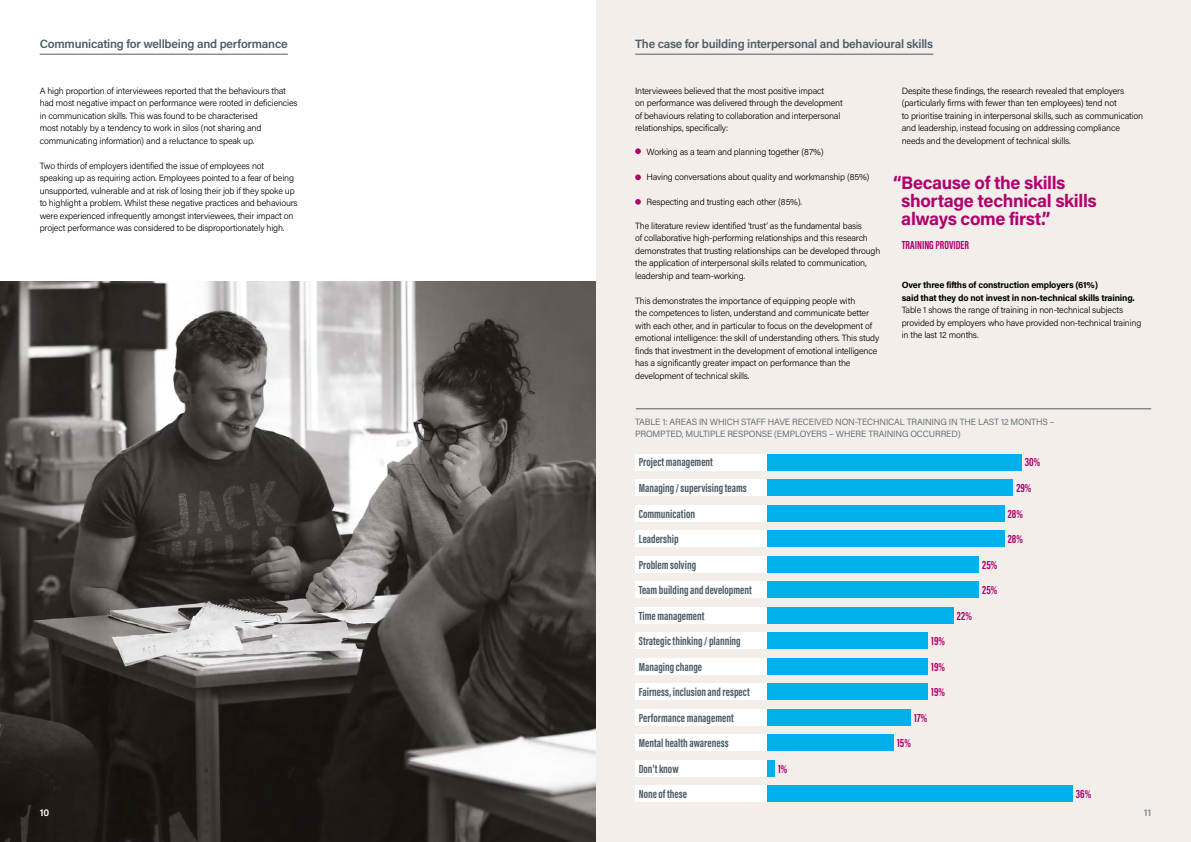
<style>
.page{position:relative;width:1191px;height:842px;background:#fff}
.page>*{position:absolute;margin:0;border:0;box-sizing:border-box;transform-origin:0 0}
.t1{font:700 18px/18px "Acumin Pro";letter-spacing:-.02em;color:#b1006e}
.t2{font:700 12px/25.5px "Acumin Pro Extra Cond";color:#4d5d68}
.t3{font:600 12px "Acumin Pro";letter-spacing:-.02em;color:#4d5d68}
.t4{font:700 12px/25.5px "Acumin Pro Extra Cond";color:#b1006e}
.t5{font:600 10px "Acumin Pro";color:#fff}
.t6{font:600 10px "Acumin Pro";color:#7f8e98}
.t7{font:300 9px/12.5px "Acumin Pro";letter-spacing:-.02em;color:#000}
.t8{font:300 9px/12.5px "Acumin Pro";letter-spacing:-.02em;color:#4d5d68}
.t9{font:700 9px/12.5px "Acumin Pro";letter-spacing:-.02em;color:#000}
</style>
<div class="page">
<div style="left:596px;top:0;width:595px;height:842px;background:#f3eee9"></div>
<hr style="left:40px;top:54px;width:248px;height:1px;background:#4d5d68">
<hr style="left:635px;top:54px;width:298px;height:1px;background:#4d5d68">
<svg style="left:635px;top:148px;width:6px;height:6px"></svg>
<svg style="left:635px;top:174px;width:6px;height:6px"></svg>
<svg style="left:635px;top:199px;width:6px;height:6px"></svg>
<div style="left:635px;top:531px;width:132px;height:16px;background:#fff"></div>
<div style="left:767px;top:454px;width:254px;height:16px;background:#00b1eb"></div>
<div style="left:635px;top:505px;width:132px;height:16px;background:#fff"></div>
<div style="left:767px;top:480px;width:245px;height:16px;background:#00b1eb"></div>
<div style="left:767px;top:505px;width:237px;height:16px;background:#00b1eb"></div>
<div style="left:767px;top:531px;width:237px;height:16px;background:#00b1eb"></div>
<div style="left:635px;top:480px;width:132px;height:16px;background:#fff"></div>
<div style="left:767px;top:556px;width:211px;height:16px;background:#00b1eb"></div>
<div style="left:635px;top:454px;width:132px;height:16px;background:#fff"></div>
<div style="left:767px;top:582px;width:211px;height:16px;background:#00b1eb"></div>
<div style="left:767px;top:607px;width:186px;height:16px;background:#00b1eb"></div>
<div style="left:767px;top:633px;width:160px;height:16px;background:#00b1eb"></div>
<div style="left:635px;top:582px;width:132px;height:16px;background:#fff"></div>
<div style="left:635px;top:556px;width:132px;height:16px;background:#fff"></div>
<div style="left:635px;top:709px;width:132px;height:16px;background:#fff"></div>
<div style="left:635px;top:684px;width:132px;height:16px;background:#fff"></div>
<div style="left:635px;top:786px;width:132px;height:16px;background:#fff"></div>
<div style="left:635px;top:658px;width:132px;height:16px;background:#fff"></div>
<div style="left:635px;top:760px;width:132px;height:16px;background:#fff"></div>
<div style="left:635px;top:633px;width:132px;height:16px;background:#fff"></div>
<div style="left:635px;top:735px;width:132px;height:16px;background:#fff"></div>
<div style="left:635px;top:607px;width:132px;height:16px;background:#fff"></div>
<div style="left:767px;top:658px;width:160px;height:16px;background:#00b1eb"></div>
<div style="left:767px;top:684px;width:160px;height:16px;background:#00b1eb"></div>
<div style="left:767px;top:709px;width:143px;height:16px;background:#00b1eb"></div>
<div style="left:767px;top:735px;width:126px;height:16px;background:#00b1eb"></div>
<div style="left:767px;top:760px;width:7px;height:16px;background:#00b1eb"></div>
<div style="left:767px;top:786px;width:305px;height:16px;background:#00b1eb"></div>
<img style="left:0;top:282px;width:595px;height:560px">
<hr style="left:636px;top:408px;width:515px;height:1px;background:#4d5d68">
<h2 class="t3" style="left:40px;top:35px;width:249px">Communicating for wellbeing and performance</h2>
<h2 class="t3" style="left:635px;top:35px;width:299px">The case for building interpersonal and behavioural skills</h2>
<p class="t7" style="left:40px;top:84px;width:259px">A high proportion of interviewees reported that the behaviours that had most negative impact on performance were rooted in deficiencies in communication skills. This was found to be characterised<br>most notably by a tendency to work in silos (not sharing and communicating information) and a reluctance to speak up.</p>
<p class="t7" style="left:40px;top:159px;width:259px">Two thirds of employers identified the issue of employees not speaking up as requiring action. Employees pointed to a fear of being unsupported, vulnerable and at risk of losing their job if they spoke up to highlight a problem. Whilst these negative practices and behaviours were experienced infrequently amongst interviewees, their impact on project performance was considered to be disproportionately high.</p>
<p class="t7" style="left:635px;top:84px;width:209px">Interviewees believed that the most positive impact<br>on performance was delivered through the development of behaviours relating to collaboration and interpersonal relationships, specifically:</p>
<p class="t7" style="left:901px;top:84px;width:243px">Despite these findings, the research revealed that employers (particularly firms with fewer than ten employees) tend not<br>to prioritise training in interpersonal skills, such as communication and leadership, instead focusing on addressing compliance needs and the development of technical skills.</p>
<p class="t7" style="left:646px;top:145px;width:179px">Working as a team and planning together (87%)</p>
<p class="t7" style="left:646px;top:170px;width:224px">Having conversations about quality and workmanship (85%)</p>
<p class="t7" style="left:646px;top:195px;width:157px">Respecting and trusting each other (85%).</p>
<h1 class="t1" style="left:901px;top:173px;width:197px;text-indent:-8px">“Because of the skills shortage technical skills always come first.”</h1>
<h2 class="t4" style="left:901px;top:232px;width:69px">TRAINING PROVIDER</h2>
<p class="t7" style="left:635px;top:219px;width:247px">The literature review identified ‘trust’ as the fundamental basis<br>of collaborative high-performing relationships and this research demonstrates that trusting relationships can be developed through the application of interpersonal skills related to communication, leadership and team-working.</p>
<p class="t7" style="left:635px;top:294px;width:246px">This demonstrates the importance of equipping people with<br>the competences to listen, understand and communicate better with each other, and in particular to focus on the development of emotional intelligence: the skill of understanding others. This study finds that investment in the development of emotional intelligence has a significantly greater impact on performance than the development of technical skills.</p>
<p class="t9" style="left:901px;top:278px;width:234px">Over three fifths of construction employers (61%)<br>said that they do not invest in non-technical skills training.</p>
<p class="t7" style="left:901px;top:303px;width:241px">Table 1 shows the range of training in non-technical subjects provided by employers who have provided non-technical training in the last 12 months.</p>
<p class="t8" style="left:635px;top:415px;width:421px">TABLE 1: AREAS IN WHICH STAFF HAVE RECEIVED NON-TECHNICAL TRAINING IN THE LAST 12 MONTHS –<br>PROMPTED, MULTIPLE RESPONSE (EMPLOYERS – WHERE TRAINING OCCURRED)</p>
<h2 class="t2" style="left:639px;top:450px;width:76px">Project management</h2>
<h2 class="t4" style="left:1024px;top:450px;width:17px">30%</h2>
<h2 class="t4" style="left:1016px;top:475px;width:17px">29%</h2>
<h2 class="t4" style="left:1007px;top:501px;width:17px">28%</h2>
<h2 class="t4" style="left:1007px;top:526px;width:17px">28%</h2>
<h2 class="t4" style="left:982px;top:552px;width:16px">25%<br>25%</h2>
<h2 class="t4" style="left:956px;top:603px;width:17px">22%</h2>
<h2 class="t4" style="left:931px;top:628px;width:15px;text-align:justify">19% 19% 19%</h2>
<h2 class="t4" style="left:914px;top:705px;width:15px">17%</h2>
<h2 class="t4" style="left:897px;top:730px;width:15px">15%</h2>
<h2 class="t2" style="left:639px;top:475px;width:109px">Managing / supervising teams</h2>
<h2 class="t2" style="left:639px;top:501px;width:58px">Communication</h2>
<h2 class="t2" style="left:639px;top:526px;width:41px">Leadership</h2>
<h2 class="t2" style="left:639px;top:552px;width:59px">Problem solving</h2>
<h2 class="t2" style="left:639px;top:577px;width:114px">Team building and development</h2>
<h2 class="t2" style="left:639px;top:603px;width:67px">Time management</h2>
<h2 class="t2" style="left:639px;top:628px;width:103px">Strategic thinking / planning</h2>
<h2 class="t2" style="left:639px;top:654px;width:65px">Managing change</h2>
<h2 class="t2" style="left:639px;top:679px;width:113px">Fairness, inclusion and respect</h2>
<h2 class="t2" style="left:639px;top:705px;width:96px">Performance management</h2>
<h2 class="t2" style="left:639px;top:730px;width:91px">Mental health awareness<br>Don’t know</h2>
<h2 class="t4" style="left:778px;top:756px;width:11px">1%</h2>
<h2 class="t2" style="left:639px;top:781px;width:50px">None of these</h2>
<h2 class="t4" style="left:1076px;top:781px;width:17px">36%</h2>
<p class="t5" style="left:40px;top:806px;width:11px">10</p>
<p class="t6" style="left:1143px;top:806px;width:9px">11</p>
</div>
